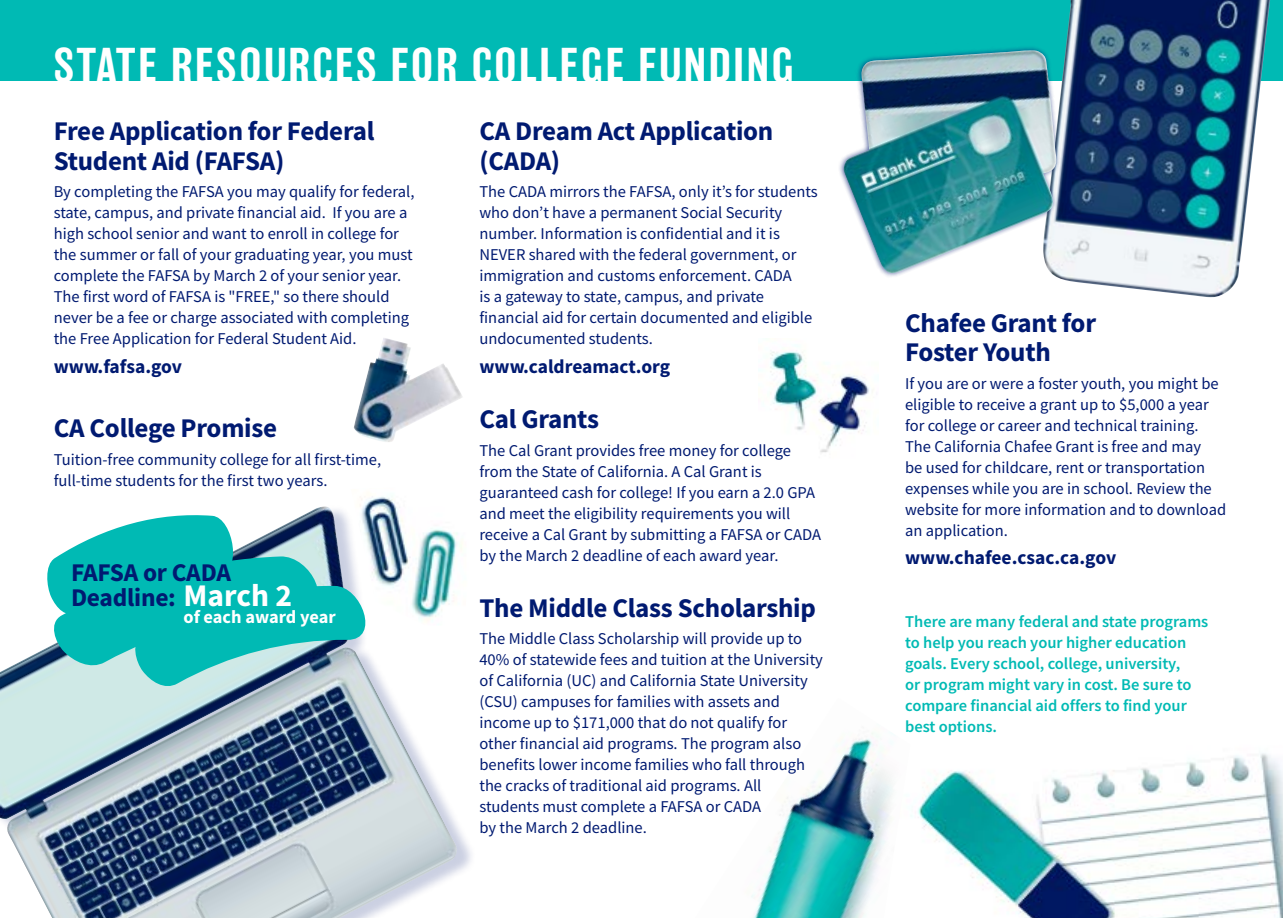
<style>
.page{position:relative;width:1283px;height:918px;background:#fff}
.page>*{position:absolute;margin:0;border:0;box-sizing:border-box;transform-origin:0 0}
.t1{font:500 45px "Balboa";letter-spacing:.06em;color:#fff}
.t2{font:700 27px/30px "Source Sans Pro";letter-spacing:-.01em;color:#001a71}
.t3{font:700 25.5px/25.5px "Source Sans Pro";letter-spacing:-.01em;color:#001a71}
.t4{font:700 19.5px "Source Sans Pro";color:#001a71}
.t5{font:700 18.3px "Source Sans Pro";letter-spacing:-.005em;color:#fff}
.t6{font:16.5px/21px "Source Sans Pro";color:#001a71}
.t7{font:600 16.5px/21px "Source Sans Pro";color:#00bab4}
.s1{font-size:31.5px;color:#fff}
</style>
<div class="page">
<img style="left:361px;top:496px;width:34px;height:9px">
<img style="left:0;top:507px;width:457px;height:411px">
<img style="left:770px;top:345px;width:99px;height:108px">
<img style="left:911px;top:753px;width:371px;height:165px">
<img style="left:354px;top:338px;width:108px;height:104px">
<img style="left:751px;top:733px;width:142px;height:185px">
<div style="left:0;top:0;width:1282px;height:81px;background:#00bab4"></div>
<svg style="left:44px;top:512px;width:337px;height:179px;background:#50c1c1"></svg>
<img style="left:1085px;top:0;width:185px;height:297px">
<svg style="left:839px;top:0;width:266px;height:283px"></svg>
<img style="left:843px;top:50px;width:213px;height:223px">
<h1 class="t1" style="left:54px;top:41px;width:741px">STATE RESOURCES FOR COLLEGE FUNDING</h1>
<h2 class="t2" style="left:54px;top:115px;width:322px">Free Application for Federal<br>Student Aid (FAFSA)</h2>
<p class="t6" style="left:54px;top:181px;width:362px">By completing the FAFSA you may qualify for federal, state, campus, and private financial aid. If you are a high school senior and want to enroll in college for the summer or fall of your graduating year, you must complete the FAFSA by March 2 of your senior year.<br>The first word of FAFSA is "FREE," so there should never be a fee or charge associated with completing the Free Application for Federal Student Aid.</p>
<p class="t4" style="left:54px;top:353px;width:130px">www.fafsa.gov</p>
<h2 class="t2" style="left:54px;top:413px;width:225px">CA College Promise</h2>
<p class="t6" style="left:54px;top:449px;width:329px">Tuition-free community college for all first-time, full-time students for the first two years.</p>
<h3 class="t3" style="left:71px;top:559px;width:222px">FAFSA or CADA<br>Deadline: <span class="s1">March 2</span></h3>
<p class="t5" style="left:184px;top:605px;width:154px">of each award year</p>
<h2 class="t2" style="left:479px;top:115px;width:295px">CA Dream Act Application (CADA)</h2>
<p class="t6" style="left:479px;top:181px;width:340px">The CADA mirrors the FAFSA, only it’s for students who don’t have a permanent Social Security number. Information is confidential and it is NEVER shared with the federal government, or immigration and customs enforcement. CADA<br>is a gateway to state, campus, and private financial aid for certain documented and eligible undocumented students.</p>
<p class="t4" style="left:479px;top:353px;width:192px">www.caldreamact.org</p>
<h2 class="t2" style="left:479px;top:404px;width:121px">Cal Grants</h2>
<p class="t6" style="left:479px;top:440px;width:343px">The Cal Grant provides free money for college from the State of California. A Cal Grant is guaranteed cash for college! If you earn a 2.0 GPA and meet the eligibility requirements you will receive a Cal Grant by submitting a FAFSA or CADA by the March 2 deadline of each award year.</p>
<h2 class="t2" style="left:479px;top:592px;width:338px">The Middle Class Scholarship</h2>
<p class="t6" style="left:479px;top:628px;width:345px">The Middle Class Scholarship will provide up to 40% of statewide fees and tuition at the University of California (UC) and California State University (CSU) campuses for families with assets and income up to $171,000 that do not qualify for other financial aid programs. The program also benefits lower income families who fall through the cracks of traditional aid programs. All students must complete a FAFSA or CADA<br>by the March 2 deadline.</p>
<h2 class="t2" style="left:905px;top:309px;width:192px;line-height:28.5px">Chafee Grant for<br>Foster Youth</h2>
<p class="t6" style="left:905px;top:373px;width:322px">If you are or were a foster youth, you might be eligible to receive a grant up to $5,000 a year for college or career and technical training.<br>The California Chafee Grant is free and may<br>be used for childcare, rent or transportation expenses while you are in school. Review the website for more information and to download an application.</p>
<p class="t4" style="left:905px;top:544px;width:213px">www.chafee.csac.ca.gov</p>
<p class="t7" style="left:905px;top:611px;width:305px">There are many federal and state programs to help you reach your higher education goals. Every school, college, university,<br>or program might vary in cost. Be sure to compare financial aid offers to find your best options.</p>
</div>
